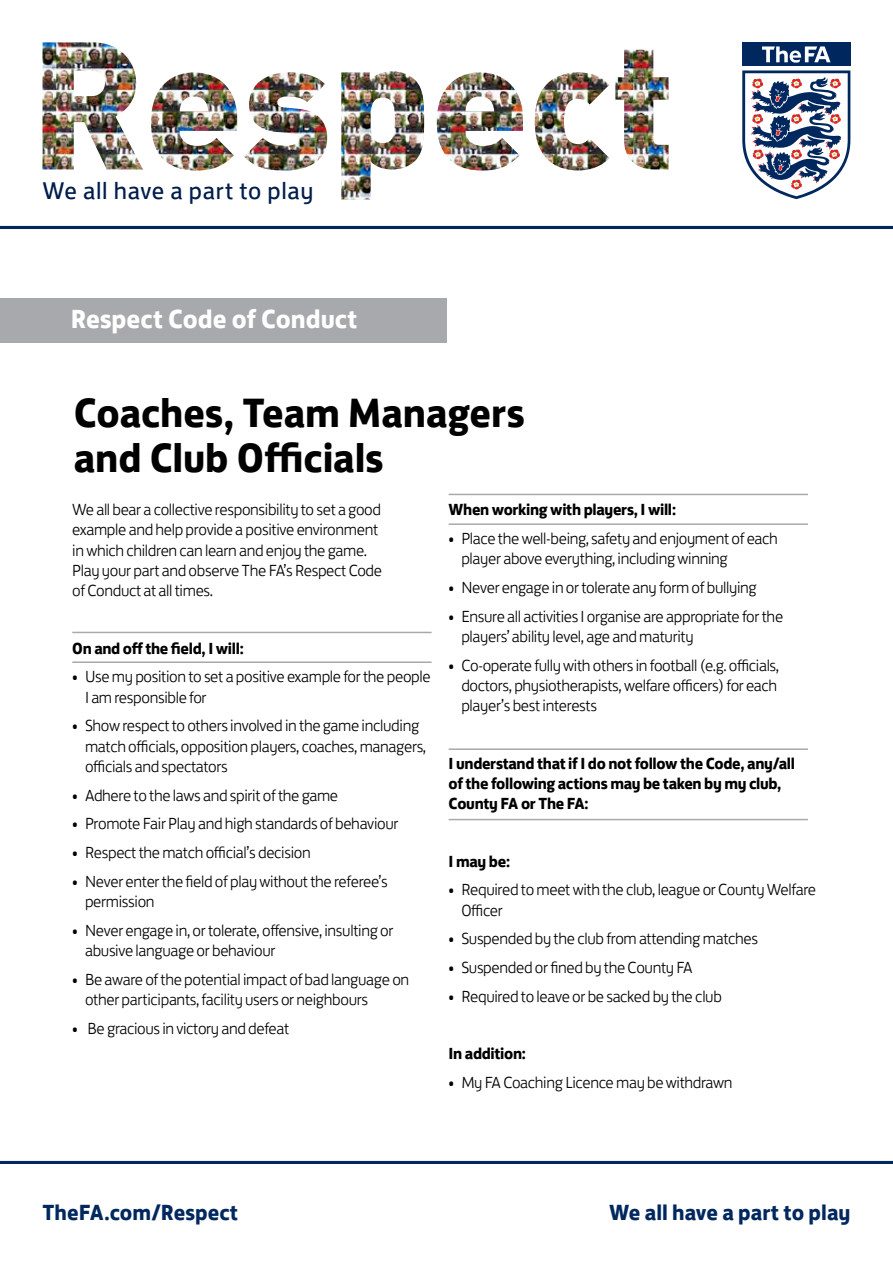
<style>
.page{position:relative;width:893px;height:1263px;background:#fff}
.page>*{position:absolute;margin:0;border:0;box-sizing:border-box;transform-origin:0 0}
.t1{font:700 42px/45px "FS Jack";letter-spacing:-.005em;color:#000}
.t2{font:700 26.85px "FS Jack";color:#fff}
.t3{font:24.75px "FS Jack";letter-spacing:.03em;color:#001d4c}
.t4{font:700 22.5px "FS Jack";color:#00285e}
.t5{font:300 16.5px/20.2px "FS Jack";letter-spacing:-.02em;color:#000}
.t6{font:700 16.5px/20.2px "FS Jack";letter-spacing:-.02em;color:#000}
</style>
<div class="page">
<hr style="left:0;top:1161px;width:893px;height:3px;background:#00285e">
<hr style="left:449px;top:819px;width:359px;height:1px;background:#a7a9ac">
<hr style="left:449px;top:748px;width:359px;height:2px;background:#a7a9ac">
<hr style="left:72px;top:661px;width:360px;height:2px;background:#a7a9ac">
<hr style="left:72px;top:632px;width:360px;height:1px;background:#a7a9ac">
<hr style="left:449px;top:523px;width:359px;height:2px;background:#a7a9ac">
<hr style="left:449px;top:494px;width:359px;height:1px;background:#a7a9ac">
<hr style="left:0;top:226px;width:893px;height:3px;background:#00285e">
<img style="left:43px;top:42px;width:625px;height:157px">
<svg style="left:742px;top:42px;width:109px;height:158px"></svg>
<div style="left:0;top:298px;width:446px;height:44px;background:#a7a9ac"></div>
<h3 class="t3" style="left:43px;top:171px;width:273px">We all have a part to play</h3>
<h2 class="t2" style="left:71px;top:297px;width:288px">Respect Code of Conduct</h2>
<h1 class="t1" style="left:74px;top:387px;width:452px">Coaches, Team Managers and Club Officials</h1>
<p class="t5" style="left:72px;top:498px;width:311px">We all bear a collective responsibility to set a good example and help provide a positive environment in which children can learn and enjoy the game.<br>Play your part and observe The FA’s Respect Code of Conduct at all times.</p>
<p class="t6" style="left:72px;top:636px;width:173px">On and off the field, I will:</p>
<p class="t5" style="left:85px;top:665px;width:347px;text-indent:-13px">• Use my position to set a positive example forthe people<br>I am responsible for</p>
<p class="t5" style="left:85px;top:714px;width:343px;text-indent:-13px">• Showrespect to others involved in the game including match officials, opposition players, coaches, managers, officials and spectators</p>
<p class="t5" style="left:72px;top:783px;width:267px">• Adhere to the laws and spirit ofthe game</p>
<p class="t5" style="left:72px;top:812px;width:328px">• Promote FairPlay and high standards of behaviour</p>
<p class="t5" style="left:72px;top:841px;width:240px">• Respect the match official’s decision</p>
<p class="t5" style="left:85px;top:869px;width:304px;text-indent:-13px">• Never enterthe field of play withoutthe referee’s permission</p>
<p class="t5" style="left:85px;top:918px;width:310px;text-indent:-13px">• Never engage in, or tolerate, offensive, insulting or abusive language or behaviour</p>
<p class="t5" style="left:85px;top:967px;width:326px;text-indent:-13px">• Be aware of the potential impact of bad language on other participants, facility users or neighbours</p>
<p class="t5" style="left:72px;top:1016px;width:218px">• Be gracious in victory and defeat</p>
<p class="t6" style="left:449px;top:498px;width:229px">When working with players, I will:</p>
<p class="t5" style="left:461px;top:526px;width:318px;text-indent:-13px">• Place thewell-being, safety and enjoyment of each player above everything, including winning</p>
<p class="t5" style="left:449px;top:575px;width:310px">• Never engage in ortolerate any form of bullying</p>
<p class="t5" style="left:461px;top:604px;width:323px;text-indent:-13px">• Ensure all activities I organise are appropriate forthe players’ ability level, age and maturity</p>
<p class="t5" style="left:461px;top:653px;width:319px;text-align:justify;text-indent:-13px">• Co-operate fullywith others in football(e.g. officials, doctors, physiotherapists,welfare officers)for each player’s best interests</p>
<p class="t6" style="left:449px;top:752px;width:348px">I understand that if I do not follow the Code, any/all of the following actions may be taken by my club,<br>County FA or The FA:</p>
<p class="t6" style="left:449px;top:850px;width:63px">I may be:</p>
<p class="t5" style="left:461px;top:878px;width:356px;text-indent:-13px">• Required to meet with the club, league or County Welfare<br>Officer</p>
<p class="t5" style="left:449px;top:927px;width:311px">• Suspended by the club from attending matches</p>
<p class="t5" style="left:449px;top:956px;width:246px">• Suspended or fined by the County FA</p>
<p class="t5" style="left:449px;top:984px;width:275px">• Required to leave or be sacked by the club</p>
<p class="t6" style="left:449px;top:1042px;width:79px">In addition:</p>
<p class="t5" style="left:449px;top:1071px;width:285px">• My FACoaching Licence may bewithdrawn</p>
<h3 class="t4" style="left:43px;top:1193px;width:197px">TheFA.com/Respect</h3>
<h3 class="t4" style="left:609px;top:1193px;width:243px">We all have a part to play</h3>
</div>
